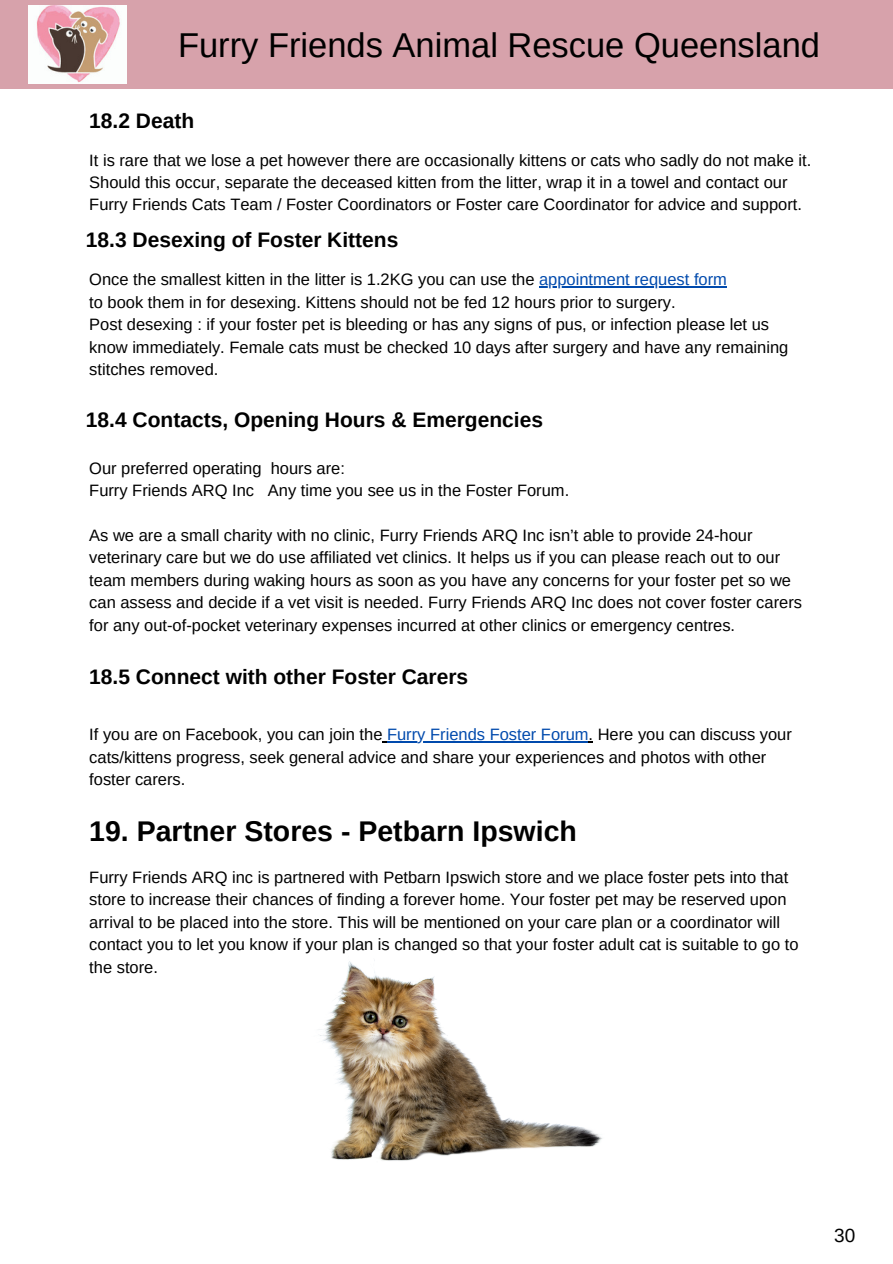
<style>
.page{position:relative;width:893px;height:1264px;background:#fff}
.page>*{position:absolute;margin:0;border:0;box-sizing:border-box;transform-origin:0 0}
.t1{font:34.5px "Arimo";color:#000}
.t2{font:700 28.5px "Arimo";color:#000}
.t3{font:700 21px "Arimo";color:#000}
.t4{font:19.05px "Arimo";color:#000}
.t5{font:16.5px/22.5px "Arimo";color:#000}
.s1{color:#004aad}
</style>
<div class="page">
<div style="left:0;top:0;width:892px;height:89px;background:#d7a2ab"></div>
<img style="left:29px;top:6px;width:97px;height:77px">
<img style="left:320px;top:960px;width:282px;height:201px">
<hr style="left:539px;top:286px;width:188px;height:2px;background:#004aad">
<hr style="left:387px;top:741px;width:201px;height:1px;background:#004aad">
<h1 class="t1" style="left:178px;top:26px;width:643px">Furry Friends Animal Rescue Queensland</h1>
<p class="t3" style="left:89px;top:108px;width:106px">18.2 Death</p>
<p class="t5" style="left:89px;top:148px;width:723px">It is rare that we lose a pet however there are occasionally kittens or cats who sadly do not make it.<br>Should this occur, separate the deceased kitten from the litter, wrap it in a towel and contact our<br>Furry Friends Cats Team / Foster Coordinators or Foster care Coordinator for advice and support.</p>
<p class="t3" style="left:86px;top:228px;width:314px">18.3 Desexing of Foster Kittens</p>
<p class="t5" style="left:89px;top:268px;width:700px">Once the smallest kitten in the litter is 1.2KG you can use the <span class="s1">appointment request form<br></span>to book them in for desexing. Kittens should not be fed 12 hours prior to surgery.<br>Post desexing : if your foster pet is bleeding or has any signs of pus, or infection please let us know immediately. Female cats must be checked 10 days after surgery and have any remaining stitches removed.</p>
<p class="t3" style="left:86px;top:408px;width:458px">18.4 Contacts, Opening Hours &amp; Emergencies</p>
<p class="t5" style="left:89px;top:456px;width:481px">Our preferred operating hours are:<br>Furry Friends ARQ Inc Any time you see us in the Foster Forum.</p>
<p class="t5" style="left:89px;top:524px;width:714px">As we are a small charity with no clinic, Furry Friends ARQ Inc isn’t able to provide 24-hour veterinary care but we do use affiliated vet clinics. It helps us if you can please reach out to our team members during waking hours as soon as you have any concerns for your foster pet so we can assess and decide if a vet visit is needed. Furry Friends ARQ Inc does not cover foster carers for any out-of-pocket veterinary expenses incurred at other clinics or emergency centres.</p>
<p class="t3" style="left:89px;top:664px;width:380px">18.5 Connect with other Foster Carers</p>
<p class="t5" style="left:89px;top:723px;width:704px">If you are on Facebook, you can join the <span class="s1">Furry Friends Foster Forum</span>. Here you can discuss your cats/kittens progress, seek general advice and share your experiences and photos with other foster carers.</p>
<h2 class="t2" style="left:89px;top:815px;width:489px">19. Partner Stores - Petbarn Ipswich</h2>
<p class="t5" style="left:89px;top:865px;width:710px">Furry Friends ARQ inc is partnered with Petbarn Ipswich store and we place foster pets into that store to increase their chances of finding a forever home. Your foster pet may be reserved upon arrival to be placed into the store. This will be mentioned on your care plan or a coordinator will contact you to let you know if your plan is changed so that your foster adult cat is suitable to go to the store.</p>
<p class="t4" style="left:834px;top:1224px;width:23px">30</p>
</div>
